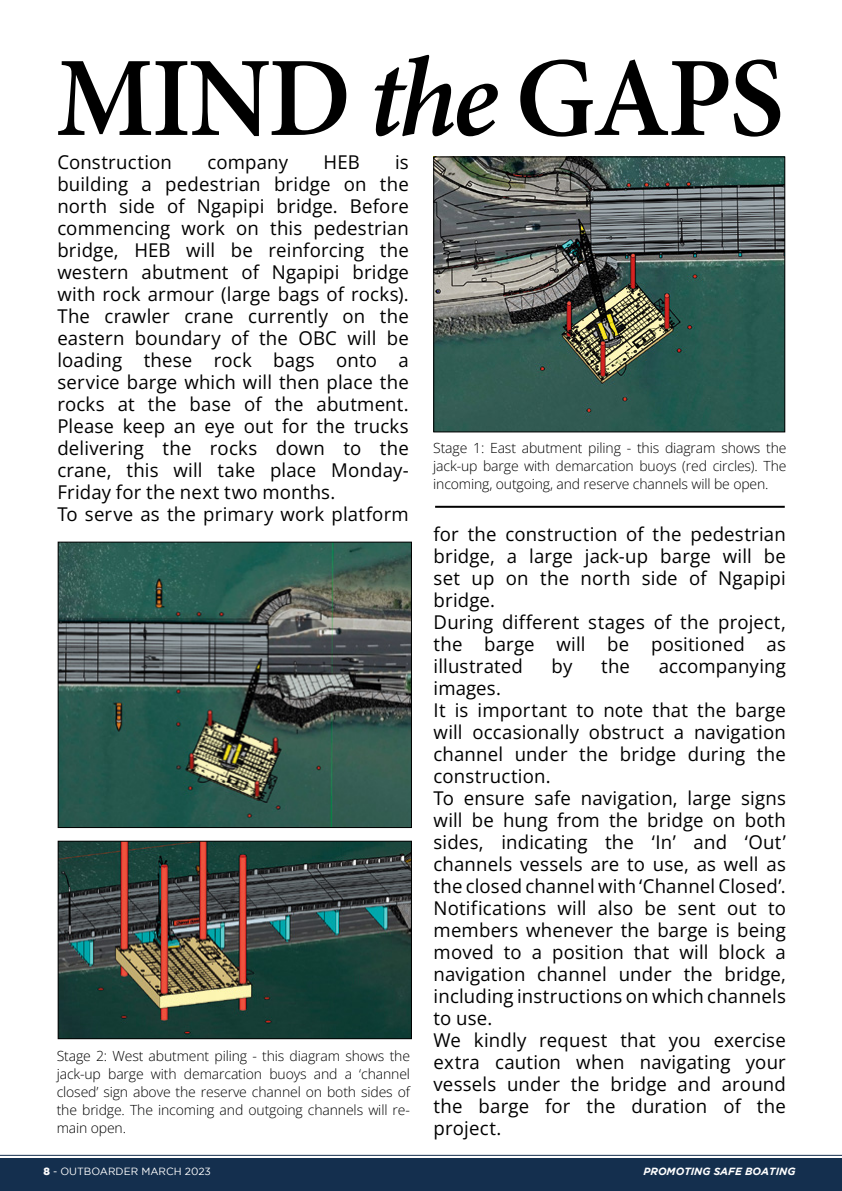
<style>
.page{position:relative;width:842px;height:1191px;background:#fff}
.page>*{position:absolute;margin:0;border:0;box-sizing:border-box;transform-origin:0 0}
.t1{font:600 113.4px "Minion Pro";letter-spacing:-.025em;color:#000}
.t2{font:19px/22px "Open Sans";letter-spacing:.01em;color:#000}
.t3{font:300 14px/18px "Open Sans";letter-spacing:-.01em;color:#000;text-align:justify}
.t4{font:10.4px "Gotham";color:#fff}
.t5{font:italic 700 10.4px "Gotham";color:#fff}
.s1{font-style:italic}
.s2{font-weight:900}
</style>
<div class="page">
<div style="left:0;top:1158px;width:842px;height:33px;background:#142f4e"></div>
<hr style="left:0;top:1154px;width:842px;height:1px;background:#142f4e">
<hr style="left:435px;top:506px;width:350px;height:2px;background:#000">
<img style="left:435px;top:158px;width:348px;height:272px">
<div style="left:433px;top:156px;width:352px;height:276px;border:1px solid #000"></div>
<img style="left:60px;top:543px;width:350px;height:283px">
<div style="left:58px;top:541px;width:354px;height:287px;border:1px solid #000"></div>
<img style="left:60px;top:842px;width:350px;height:195px">
<div style="left:58px;top:840px;width:354px;height:199px;border:1px solid #000"></div>
<h1 class="t1" style="left:56px;top:20px;width:730px">MIND <span class="s1">the</span> GAPS</h1>
<p class="t2" style="left:57px;top:151px;width:353px;text-indent:338px">is building a pedestrian bridge on the north side of Ngapipi bridge. Before commencing work on this pedestrian bridge, HEB will be reinforcing the western abutment of Ngapipi bridge with rock armour (large bags of rocks).<br>The crawler crane currently on the eastern boundary of the OBC will be loading these rock bags onto a service barge which will then place the rocks at the base of the abutment.<br>Please keep an eye out for the trucks delivering the rocks down to the crane, this will take place Monday-<br>Friday for the next two months.<br>To serve as the primary work platform</p>
<p class="t2" style="left:57px;top:151px;width:116px">Construction</p>
<p class="t2" style="left:207px;top:151px;width:82px">company</p>
<p class="t2" style="left:323px;top:151px;width:38px">HEB</p>
<p class="t3" style="left:57px;top:1046px;width:355px">Stage 2: West abutment piling - this diagram shows the jack-up barge with demarcation buoys and a ‘channel closed’ sign above the reserve channel on both sides of the bridge. The incoming and outgoing channels will re&shy;main open.</p>
<p class="t3" style="left:433px;top:438px;width:355px">Stage 1: East abutment piling - this diagram shows the jack-up barge with demarcation buoys (red circles). The incoming, outgoing, and reserve channels will be open.</p>
<p class="t2" style="left:434px;top:522px;width:354px">for the construction of the pedestrian bridge, a large jack-up barge will be set up on the north side of Ngapipi bridge.<br>During different stages of the project, the barge will be positioned as illustrated</p>
<p class="t2" style="left:552px;top:654px;width:22px">by</p>
<p class="t2" style="left:601px;top:654px;width:30px">the</p>
<p class="t2" style="left:659px;top:654px;width:129px">accompanying</p>
<p class="t2" style="left:434px;top:676px;width:354px">images.<br>It is important to note that the barge will occasionally obstruct a navigation channel under the bridge during the construction.<br>To ensure safe navigation, large signs will be hung from the bridge on both sides, indicating the ‘In’ and ‘Out’ channels vessels are to use, as well as the closed channel with ‘Channel Closed’.<br>Notifications will also be sent out to members whenever the barge is being moved to a position that will block a navigation channel under the bridge, including instructions on which channels to use.<br>We kindly request that you exercise extra caution when navigating your vessels under the bridge and around the barge for the duration of the project.</p>
<p class="t4" style="left:44px;top:1165px;width:169px"><span class="s2">8</span> - OUTBOARDER MARCH 2023</p>
<p class="t5" style="left:643px;top:1165px;width:154px">PROMOTING SAFE BOATING</p>
</div>
